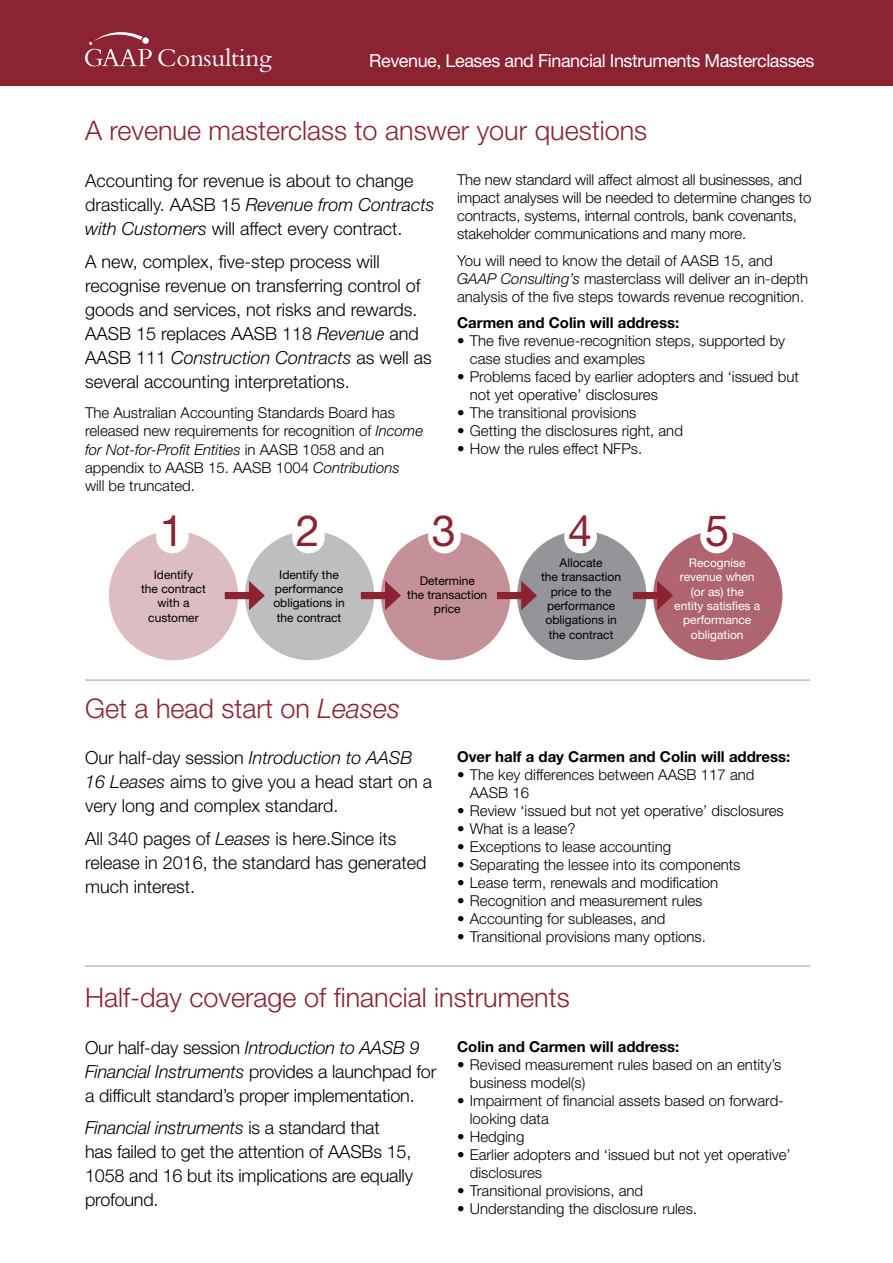
<style>
.page{position:relative;width:893px;height:1263px;background:#fff}
.page>*{position:absolute;margin:0;border:0;box-sizing:border-box;transform-origin:0 0}
.t1{font:43.2px "Helvetica Neue LT Std";color:#8b2332}
.t2{font:300 27px "Helvetica Neue LT Std";color:#8b2332}
.t3{font:26.7px "Bembo";letter-spacing:-.01em;color:#fff}
.t4{font:300 18px/24px "Helvetica Neue LT Std";color:#000}
.t5{font:18px "Helvetica Neue LT Std";letter-spacing:-.025em;color:#fff}
.t6{font:300 15px/18px "Helvetica Neue LT Std";color:#000}
.t7{font:700 15px "Helvetica Neue LT Std";color:#000}
.t8{font:12px/14.4px "Helvetica Neue LT Std";color:#000;text-align:center}
.t9{font:12px/14.4px "Helvetica Neue LT Std";color:#fff;text-align:center}
.s1{font-style:italic}
</style>
<div class="page">
<div style="left:0;top:0;width:893px;height:85px;background:#8b2332"></div>
<svg style="left:85px;top:32px;width:67px;height:34px"></svg>
<hr style="left:85px;top:965px;width:725px;height:2px;background:#bcbec0">
<hr style="left:85px;top:679px;width:725px;height:2px;background:#bcbec0">
<div style="left:109px;top:531px;width:129px;height:129px;background:#dcbdc1;border-radius:50%"></div>
<div style="left:245px;top:531px;width:129px;height:129px;background:#bcbec0;border-radius:50%"></div>
<div style="left:381px;top:531px;width:129px;height:129px;background:#c59198;border-radius:50%"></div>
<div style="left:517px;top:531px;width:129px;height:129px;background:#939598;border-radius:50%"></div>
<div style="left:653px;top:531px;width:129px;height:129px;background:#ae656f;border-radius:50%"></div>
<div style="left:156px;top:521px;width:33px;height:32px;background:#fff;border-radius:50%"></div>
<div style="left:292px;top:521px;width:33px;height:32px;background:#fff;border-radius:50%"></div>
<div style="left:428px;top:521px;width:33px;height:32px;background:#fff;border-radius:50%"></div>
<div style="left:564px;top:521px;width:33px;height:32px;background:#fff;border-radius:50%"></div>
<div style="left:700px;top:521px;width:33px;height:32px;background:#fff;border-radius:50%"></div>
<div style="left:225px;top:592px;width:30px;height:7px;background:#8b2332"></div>
<svg style="left:249px;top:581px;width:16px;height:29px"></svg>
<div style="left:361px;top:592px;width:30px;height:7px;background:#8b2332"></div>
<svg style="left:385px;top:581px;width:16px;height:29px"></svg>
<div style="left:497px;top:592px;width:30px;height:7px;background:#8b2332"></div>
<svg style="left:521px;top:581px;width:16px;height:29px"></svg>
<div style="left:633px;top:592px;width:30px;height:7px;background:#8b2332"></div>
<svg style="left:657px;top:581px;width:16px;height:29px"></svg>
<h3 class="t3" style="left:157px;top:42px;width:116px">Consulting</h3>
<p class="t5" style="left:369px;top:50px;width:447px">Revenue, Leases and Financial Instruments Masterclasses</p>
<h2 class="t2" style="left:85px;top:114px;width:564px">A revenue masterclass to answer your questions</h2>
<p class="t4" style="left:85px;top:168px;width:351px">Accounting for revenue is about to change drastically. AASB 15 <span class="s1">Revenue from Contracts with Customers</span> will affect every contract.</p>
<p class="t4" style="left:85px;top:249px;width:348px">A new, complex, five-step process will recognise revenue on transferring control of goods and services, not risks and rewards.<br>AASB 15 replaces AASB 118 <span class="s1">Revenue</span> and AASB 111 <span class="s1">Construction Contracts</span> as well as several accounting interpretations.</p>
<p class="t6" style="left:85px;top:404px;width:340px">The Australian Accounting Standards Board has released new requirements for recognition of <span class="s1">Income for Not-for-Profit Entities</span> in AASB 1058 and an appendix to AASB 15. AASB 1004 <span class="s1">Contributions<br></span>will be truncated.</p>
<p class="t6" style="left:457px;top:170px;width:356px">The new standard will affect almost all businesses, and impact analyses will be needed to determine changes to contracts, systems, internal controls, bank covenants, stakeholder communications and many more.</p>
<p class="t6" style="left:457px;top:251px;width:353px">You will need to know the detail of AASB 15, and<br><span class="s1">GAAP Consulting’s</span> masterclass will deliver an in-depth analysis of the five steps towards revenue recognition.</p>
<p class="t7" style="left:457px;top:313px;width:224px">Carmen and Colin will address:</p>
<p class="t6" style="left:470px;top:331px;width:317px;text-indent:-13px">• The five revenue-recognition steps, supported by case studies and examples</p>
<p class="t6" style="left:470px;top:367px;width:330px;text-indent:-13px">• Problems faced by earlier adopters and ‘issued but not yet operative’ disclosures</p>
<p class="t6" style="left:457px;top:403px;width:181px">• The transitional provisions</p>
<p class="t6" style="left:457px;top:421px;width:227px">• Getting the disclosures right, and</p>
<p class="t6" style="left:457px;top:439px;width:187px">• How the rules effect NFPs.</p>
<h1 class="t1" style="left:160px;top:505px;width:26px">1</h1>
<h1 class="t1" style="left:296px;top:505px;width:26px">2</h1>
<h1 class="t1" style="left:432px;top:505px;width:26px">3</h1>
<h1 class="t1" style="left:568px;top:505px;width:26px">4</h1>
<h1 class="t1" style="left:705px;top:505px;width:26px">5</h1>
<p class="t8" style="left:141px;top:567px;width:66px">Identify<br>the contract with a customer</p>
<p class="t8" style="left:273px;top:567px;width:73px">Identify the performance obligations in the contract</p>
<p class="t8" style="left:407px;top:573px;width:82px">Determine<br>the transaction price</p>
<h2 class="t2" style="left:85px;top:692px;width:317px">Get a head start on <span class="s1">Leases</span></h2>
<p class="t8" style="left:541px;top:555px;width:82px">Allocate<br>the transaction price to the performance obligations in the contract</p>
<p class="t9" style="left:674px;top:555px;width:88px">Recognise revenue when (or as) the<br>entity satisfies a performance obligation</p>
<p class="t4" style="left:85px;top:746px;width:349px">Our half-day session <span class="s1">Introduction to AASB<br>16 Leases</span> aims to give you a head start on a very long and complex standard.</p>
<p class="t4" style="left:85px;top:826px;width:343px">All 340 pages of <span class="s1">Leases</span> is here.Since its release in 2016, the standard has generated much interest.</p>
<p class="t7" style="left:457px;top:748px;width:335px">Over half a day Carmen and Colin will address:</p>
<p class="t6" style="left:470px;top:766px;width:286px;text-indent:-13px">• The key differences between AASB 117 and<br>AASB 16</p>
<p class="t6" style="left:457px;top:802px;width:328px">• Review ‘issued but not yet operative’ disclosures</p>
<p class="t6" style="left:457px;top:820px;width:120px">• What is a lease?</p>
<p class="t6" style="left:457px;top:838px;width:215px">• Exceptions to lease accounting</p>
<p class="t6" style="left:457px;top:856px;width:285px">• Separating the lessee into its components</p>
<p class="t6" style="left:457px;top:874px;width:263px">• Lease term, renewals and modification</p>
<p class="t6" style="left:457px;top:892px;width:247px">• Recognition and measurement rules</p>
<p class="t6" style="left:457px;top:910px;width:210px">• Accounting for subleases, and</p>
<p class="t6" style="left:457px;top:928px;width:250px">• Transitional provisions many options.</p>
<h2 class="t2" style="left:85px;top:981px;width:486px">Half-day coverage of financial instruments</h2>
<p class="t4" style="left:85px;top:1035px;width:353px">Our half-day session <span class="s1">Introduction to AASB 9<br>Financial Instruments</span> provides a launchpad for a difficult standard’s proper implementation.</p>
<p class="t4" style="left:85px;top:1115px;width:330px"><span class="s1">Financial instruments</span> is a standard that<br>has failed to get the attention of AASBs 15, 1058 and 16 but its implications are equally profound.</p>
<p class="t7" style="left:457px;top:1037px;width:224px">Colin and Carmen will address:</p>
<p class="t6" style="left:470px;top:1055px;width:313px;text-indent:-13px">• Revised measurement rules based on an entity’s business model(s)</p>
<p class="t6" style="left:470px;top:1091px;width:315px;text-indent:-13px">• Impairment of financial assets based on forward&shy;looking data</p>
<p class="t6" style="left:457px;top:1127px;width:69px">• Hedging</p>
<p class="t6" style="left:470px;top:1145px;width:322px;text-indent:-13px">• Earlier adopters and ‘issued but not yet operative’ disclosures</p>
<p class="t6" style="left:457px;top:1181px;width:188px">• Transitional provisions, and</p>
<p class="t6" style="left:457px;top:1199px;width:241px">• Understanding the disclosure rules.</p>
</div>
